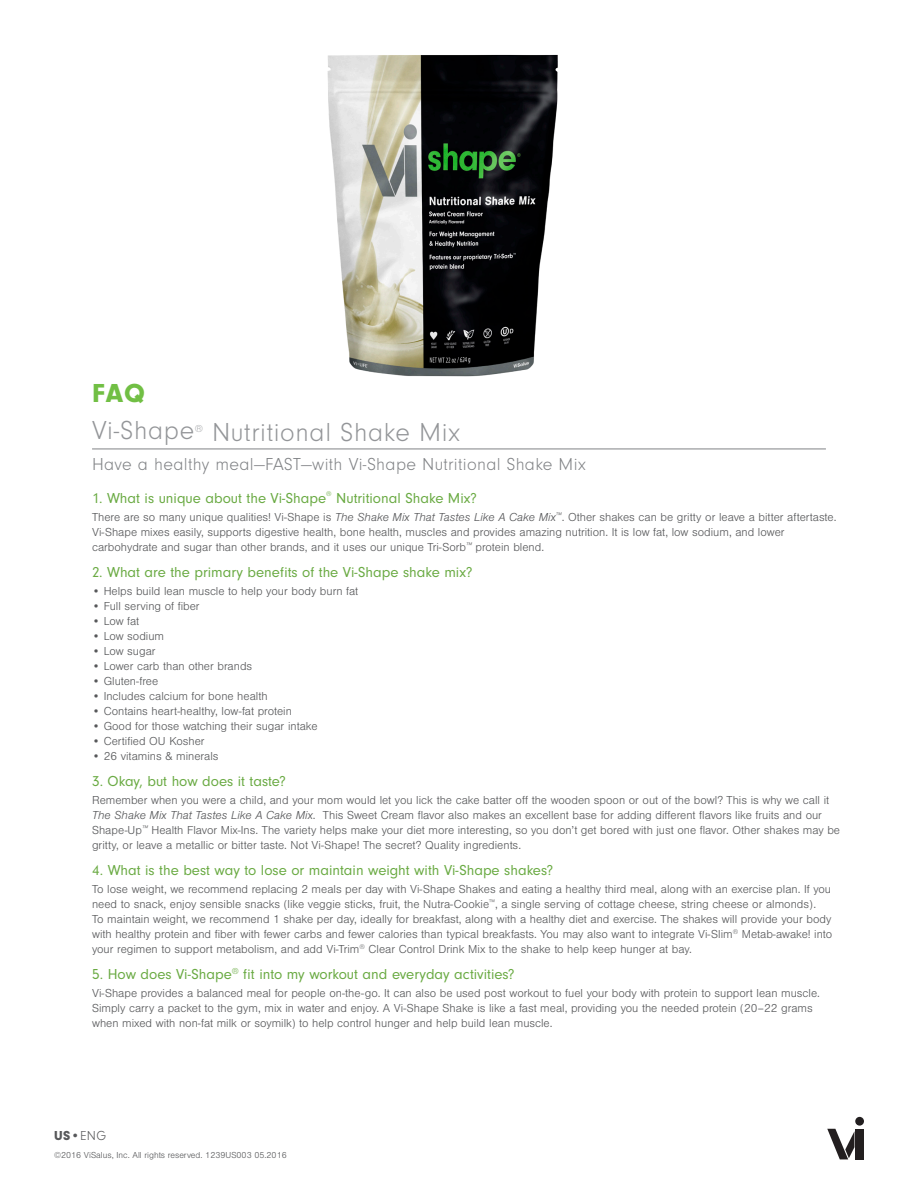
<style>
.page{position:relative;width:918px;height:1188px;background:#fff}
.page>*{position:absolute;margin:0;border:0;box-sizing:border-box;transform-origin:0 0}
.t1{font:300 27px "Neuzeit Gro";letter-spacing:.025em;color:#939598}
.t2{font:900 27px "Neuzeit Gro";color:#71bf44}
.t3{font:300 18px "Neuzeit Gro";letter-spacing:.02em;color:#808285}
.t4{font:15px "Neuzeit Gro";color:#6aaa43}
.t5{font:300 13.5px "Neuzeit Gro";color:#57585a}
.t6{font:300 12px/15px "Nimbus San";color:#57585a}
.t7{font:300 10.5px "Neuzeit Gro";color:#939598}
.t8{font:300 9px "Nimbus San";color:#57585a}
.t9{font:7.05px "Neuzeit Gro";color:#6aaa43}
.s1{font-style:italic}
.s2{font-weight:900}
</style>
<div class="page">
<div style="left:856px;top:1129px;width:8px;height:30px;background:#231f20"></div>
<svg style="left:827px;top:1129px;width:27px;height:30px"></svg>
<div style="left:855px;top:1117px;width:9px;height:9px;background:#231f20;border-radius:50%"></div>
<img style="left:327px;top:54px;width:231px;height:323px">
<hr style="left:92px;top:449px;width:734px;height:1px;background:#808285">
<h1 class="t2" style="left:92px;top:378px;width:54px">FAQ</h1>
<h1 class="t1" style="left:92px;top:416px;width:104px">Vi-Shape</h1>
<p class="t7" style="left:195px;top:423px;width:10px">®</p>
<h1 class="t1" style="left:212px;top:418px;width:250px">Nutritional Shake Mix</h1>
<h2 class="t3" style="left:92px;top:455px;width:495px">Have a healthy meal—FAST—with Vi-Shape Nutritional Shake Mix</h2>
<p class="t4" style="left:92px;top:490px;width:236px">1. What is unique about the Vi-Shape</p>
<p class="t9" style="left:326px;top:490px;width:7px">®</p>
<p class="t4" style="left:336px;top:490px;width:142px">Nutritional Shake Mix?</p>
<p class="t6" style="left:92px;top:510px;width:746px">There are so many unique qualities! Vi-Shape is <span class="s1">The Shake Mix That Tastes Like A Cake Mix</span><sup>™</sup>. Other shakes can be gritty or leave a bitter aftertaste.<br>Vi-Shape mixes easily, supports digestive health, bone health, muscles and provides amazing nutrition. It is low fat, low sodium, and lower carbohydrate and sugar than other brands, and it uses our unique Tri-Sorb<sup>™</sup> protein blend.</p>
<p class="t4" style="left:92px;top:564px;width:382px">2. What are the primary benefits of the Vi-Shape shake mix?</p>
<p class="t6" style="left:92px;top:584px;width:268px">• Helps build lean muscle to help your body burn fat</p>
<p class="t6" style="left:92px;top:599px;width:109px">• Full serving of fiber</p>
<p class="t6" style="left:92px;top:614px;width:49px">• Low fat</p>
<p class="t6" style="left:92px;top:629px;width:74px">• Low sodium</p>
<p class="t6" style="left:92px;top:644px;width:65px">• Low sugar</p>
<p class="t6" style="left:92px;top:659px;width:162px">• Lower carb than other brands</p>
<p class="t6" style="left:92px;top:674px;width:68px">• Gluten-free</p>
<p class="t6" style="left:92px;top:689px;width:177px">• Includes calcium for bone health</p>
<p class="t6" style="left:92px;top:704px;width:201px">• Contains heart-healthy, low-fat protein</p>
<p class="t6" style="left:92px;top:719px;width:227px">• Good for those watching their sugar intake</p>
<p class="t6" style="left:92px;top:734px;width:114px">• Certified OU Kosher</p>
<p class="t6" style="left:92px;top:749px;width:128px">• 26 vitamins &amp; minerals</p>
<p class="t4" style="left:92px;top:773px;width:195px">3. Okay, but how does it taste?</p>
<p class="t6" style="left:92px;top:793px;width:750px">Remember when you were a child, and your mom would let you lick the cake batter off the wooden spoon or out of the bowl? This is why we call it <span class="s1">The Shake Mix That Tastes Like A Cake Mix</span>. This Sweet Cream flavor also makes an excellent base for adding different flavors like fruits and our Shape-Up<sup>™</sup> Health Flavor Mix-Ins. The variety helps make your diet more interesting, so you don’t get bored with just one flavor. Other shakes may be gritty, or leave a metallic or bitter taste. Not Vi-Shape! The secret? Quality ingredients.</p>
<p class="t4" style="left:92px;top:862px;width:463px">4. What is the best way to lose or maintain weight with Vi-Shape shakes?</p>
<p class="t6" style="left:92px;top:882px;width:742px">To lose weight, we recommend replacing 2 meals per day with Vi-Shape Shakes and eating a healthy third meal, along with an exercise plan. If you need to snack, enjoy sensible snacks (like veggie sticks, fruit, the Nutra-Cookie<sup>™</sup>, a single serving of cottage cheese, string cheese or almonds).<br>To maintain weight, we recommend 1 shake per day, ideally for breakfast, along with a healthy diet and exercise. The shakes will provide your body with healthy protein and fiber with fewer carbs and fewer calories than typical breakfasts. You may also want to integrate Vi-Slim<sup>®</sup> Metab-awake! into your regimen to support metabolism, and add Vi-Trim<sup>®</sup> Clear Control Drink Mix to the shake to help keep hunger at bay.</p>
<p class="t4" style="left:92px;top:966px;width:424px">5. How does Vi-Shape<sup>®</sup> fit into my workout and everyday activities?</p>
<p class="t6" style="left:92px;top:986px;width:729px">Vi-Shape provides a balanced meal for people on-the-go. It can also be used post workout to fuel your body with protein to support lean muscle.<br>Simply carry a packet to the gym, mix in water and enjoy. A Vi-Shape Shake is like a fast meal, providing you the needed protein (20–22 grams when mixed with non-fat milk or soymilk) to help control hunger and help build lean muscle.</p>
<p class="t5" style="left:54px;top:1128px;width:54px"><span class="s2">US</span>•ENG</p>
<p class="t8" style="left:54px;top:1151px;width:234px">©2016 ViSalus, Inc. All rights reserved. 1239US003 05.2016</p>
</div>
